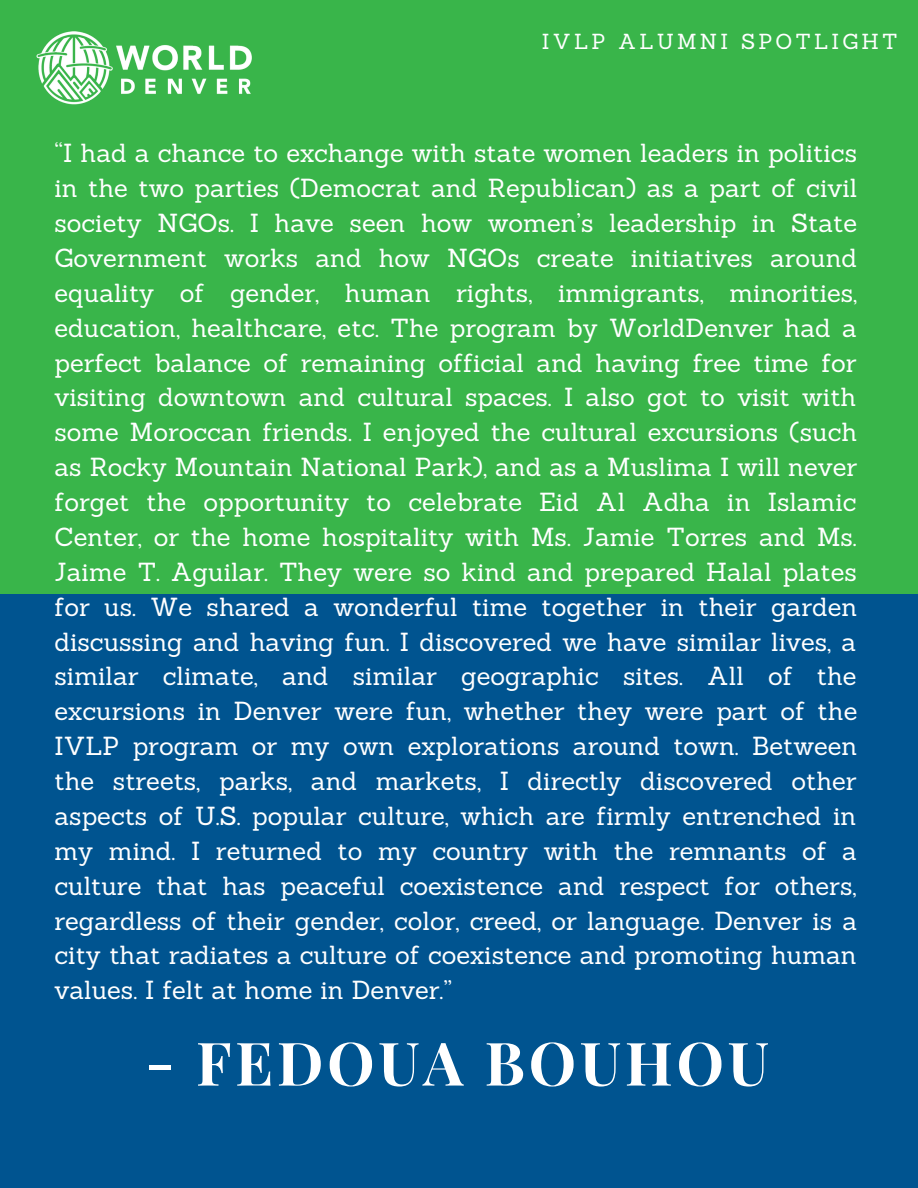
<style>
.page{position:relative;width:918px;height:1188px;background:#005490}
.page>*{position:absolute;margin:0;border:0;box-sizing:border-box;transform-origin:0 0}
.t1{font:700 60px "Playfair Display SC";letter-spacing:.06em;color:#fff}
.t2{font:25.5px/34.8px "Sanchez";color:#fff;text-align:justify}
.t3{font:21.15px "Sanchez";letter-spacing:.15em;color:#fff}
</style>
<div class="page">
<div style="left:0;top:0;width:918px;height:594px;background:#39b54a"></div>
<img style="left:36px;top:31px;width:216px;height:74px">
<p class="t3" style="left:542px;top:28px;width:357px">IVLP ALUMNI SPOTLIGHT</p>
<p class="t2" style="left:55px;top:136px;width:804px">“I had a chance to exchange with state women leaders in politics in the two parties (Democrat and Republican) as a part of civil society NGOs. I have seen how women’s leadership in State Government works and how NGOs create initiatives around equality of gender, human rights, immigrants, minorities, education, healthcare, etc. The program by WorldDenver had a perfect balance of remaining official and having free time for visiting downtown and cultural spaces. I also got to visit with some Moroccan friends. I enjoyed the cultural excursions (such as Rocky Mountain National Park), and as a Muslima I will never forget the opportunity to celebrate Eid Al Adha in Islamic Center, or the home hospitality with Ms. Jamie Torres and Ms.<br>Jaime T. Aguilar. They were so kind and prepared Halal plates for us. We shared a wonderful time together in their garden discussing and having fun. I discovered we have similar lives, a similar climate, and similar geographic sites. All of the excursions in Denver were fun, whether they were part of the IVLP program or my own explorations around town. Between the streets, parks, and markets, I directly discovered other aspects of U.S. popular culture, which are firmly entrenched in my mind. I returned to my country with the remnants of a culture that has peaceful coexistence and respect for others, regardless of their gender, color, creed, or language. Denver is a city that radiates a culture of coexistence and promoting human values. I felt at home in Denver.”</p>
<p class="t1" style="left:145px;top:1021px;width:626px">- FEDOUA BOUHOU</p>
</div>
